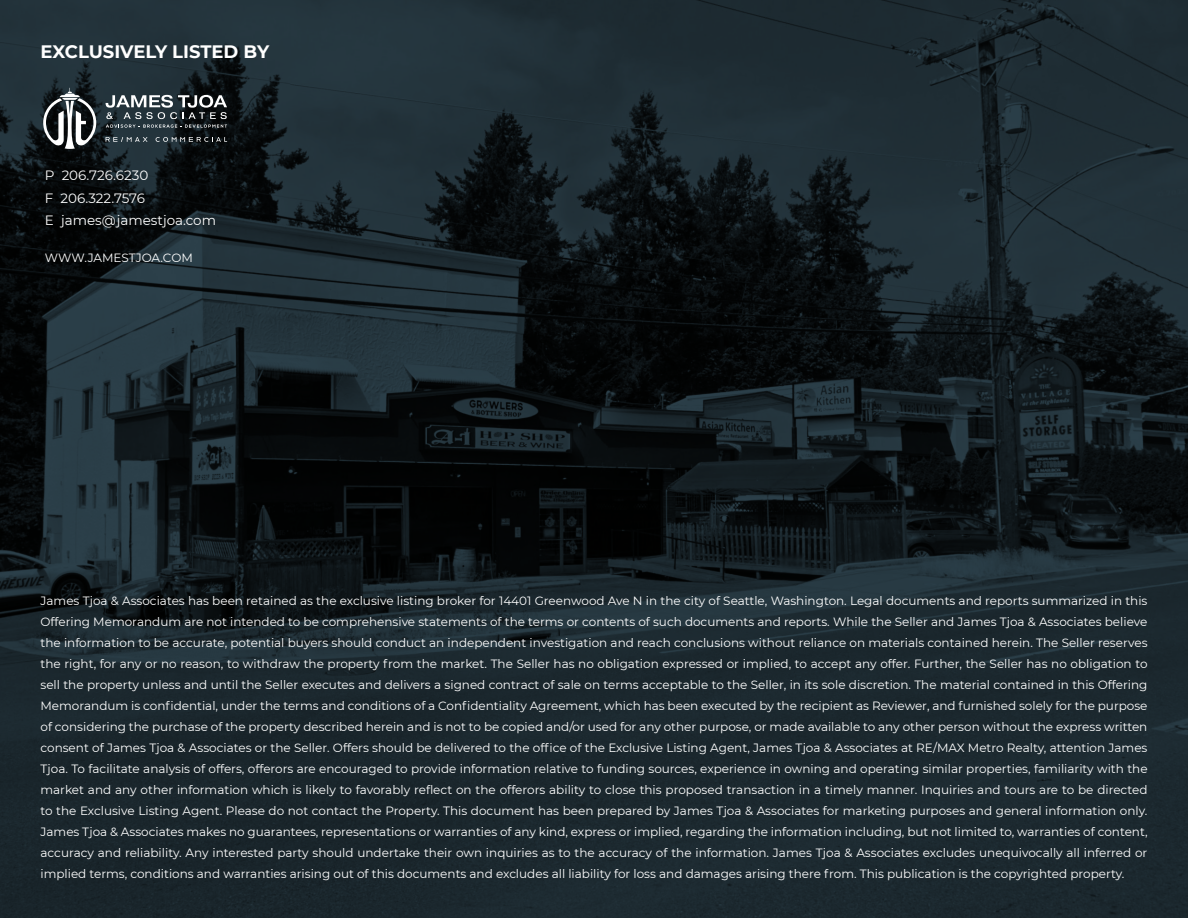
<style>
.page{position:relative;width:1188px;height:918px;background:#fff}
.page>*{position:absolute;margin:0;border:0;box-sizing:border-box;transform-origin:0 0}
.t1{font:700 18px "Montserrat";color:#fff}
.t2{font:13.5px/22.5px "Montserrat";color:#fff}
.t3{font:12px/21px "Montserrat";color:#fff;text-align:justify}
</style>
<div class="page">
<img style="left:0;top:0;width:1188px;height:918px">
<svg style="left:43px;top:88px;width:53px;height:61px"></svg>
<svg style="left:106px;top:95px;width:121px;height:33px;background:#4f585c"></svg>
<svg style="left:106px;top:137px;width:42px;height:5px"></svg>
<svg style="left:156px;top:137px;width:71px;height:5px"></svg>
<h1 class="t1" style="left:40px;top:39px;width:230px">EXCLUSIVELY LISTED BY</h1>
<p class="t2" style="left:45px;top:164px;width:173px">P 206.726.6230<br>F 206.322.7576<br>E james@jamestjoa.com</p>
<p class="t3" style="left:45px;top:247px;width:150px">WWW.JAMESTJOA.COM</p>
<p class="t3" style="left:40px;top:589px;width:1109px">James Tjoa &amp; Associates has been retained as the exclusive listing broker for 14401 Greenwood Ave N in the city of Seattle, Washington. Legal documents and reports summarized in this Offering Memorandum are not intended to be comprehensive statements of the terms or contents of such documents and reports. While the Seller and James Tjoa &amp; Associates believe the information to be accurate, potential buyers should conduct an independent investigation and reach conclusions without reliance on materials contained herein. The Seller reserves the right, for any or no reason, to withdraw the property from the market. The Seller has no obligation expressed or implied, to accept any offer. Further, the Seller has no obligation to sell the property unless and until the Seller executes and delivers a signed contract of sale on terms acceptable to the Seller, in its sole discretion. The material contained in this Offering Memorandum is confidential, under the terms and conditions of a Confidentiality Agreement, which has been executed by the recipient as Reviewer, and furnished solely for the purpose of considering the purchase of the property described herein and is not to be copied and/or used for any other purpose, or made available to any other person without the express written consent of James Tjoa &amp; Associates or the Seller. Offers should be delivered to the office of the Exclusive Listing Agent, James Tjoa &amp; Associates at RE/MAX Metro Realty, attention James Tjoa. To facilitate analysis of offers, offerors are encouraged to provide information relative to funding sources, experience in owning and operating similar properties, familiarity with the market and any other information which is likely to favorably reflect on the offerors ability to close this proposed transaction in a timely manner. Inquiries and tours are to be directed to the Exclusive Listing Agent. Please do not contact the Property. This document has been prepared by James Tjoa &amp; Associates for marketing purposes and general information only.<br>James Tjoa &amp; Associates makes no guarantees, representations or warranties of any kind, express or implied, regarding the information including, but not limited to, warranties of content, accuracy and reliability. Any interested party should undertake their own inquiries as to the accuracy of the information. James Tjoa &amp; Associates excludes unequivocally all inferred or implied terms, conditions and warranties arising out of this documents and excludes all liability for loss and damages arising there from. This publication is the copyrighted property.</p>
</div>
